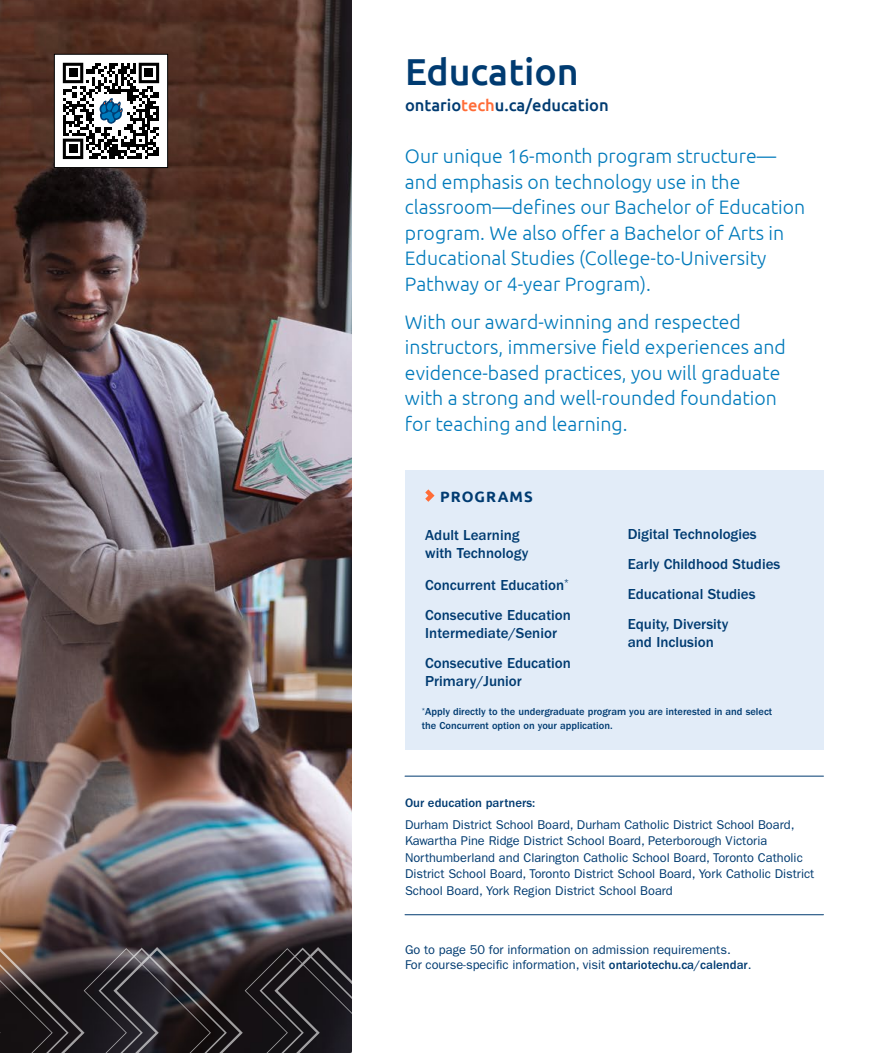
<style>
.page{position:relative;width:891px;height:1053px;background:#fff}
.page>*{position:absolute;margin:0;border:0;box-sizing:border-box;transform-origin:0 0}
.t1{font:500 37.5px "Ubuntu";color:#003b71}
.t2{font:300 19.5px/25.5px "Ubuntu";color:#007abb}
.t3{font:500 16.5px "Ubuntu";color:#003b71}
.t4{font:500 15px/30px "ITC Franklin Gothic Std";color:#003b71}
.t5{font:700 15px "Ubuntu";letter-spacing:.07em;color:#003b71}
.t6{font:12.75px/16.5px "ITC Franklin Gothic Std";color:#003b71}
.t7{font:500 12.75px "ITC Franklin Gothic Std";color:#003b71}
.t8{font:500 10.5px/13.5px "ITC Franklin Gothic Std";color:#003b71}
.s1{color:#ff6c37}
.s2{font-weight:500}
</style>
<div class="page">
<img style="left:0;top:0;width:352px;height:947px">
<div style="left:54px;top:54px;width:114px;height:114px;background:#fff"></div>
<svg style="left:63px;top:63px;width:96px;height:96px"></svg>
<div style="left:54px;top:54px;width:114px;height:114px;border:1px solid #000"></div>
<svg style="left:0;top:947px;width:352px;height:106px;background:#2d282b"></svg>
<div style="left:405px;top:471px;width:419px;height:279px;background:#e2ecf8"></div>
<svg style="left:425px;top:489px;width:10px;height:13px"></svg>
<hr style="left:405px;top:914px;width:419px;height:1px;background:#003b71">
<hr style="left:405px;top:776px;width:419px;height:1px;background:#003b71">
<h1 class="t1" style="left:405px;top:47px;width:175px">Education</h1>
<p class="t3" style="left:405px;top:95px;width:205px">ontario<span class="s1">tech</span>u.ca/education</p>
<p class="t2" style="left:405px;top:143px;width:402px">Our unique 16-month program structure— and emphasis on technology use in the classroom—defines our Bachelor of Education program. We also offer a Bachelor of Arts in Educational Studies (College-to-University Pathway or 4-year Program).</p>
<h2 class="t2" style="left:405px;top:309px;width:382px">With our award-winning and respected instructors, immersive field experiences and evidence-based practices, you will graduate with a strong and well-rounded foundation for teaching and learning.</h2>
<p class="t5" style="left:440px;top:487px;width:94px">PROGRAMS</p>
<p class="t4" style="left:425px;top:526px;width:105px;line-height:18px">Adult Learning with Technology</p>
<p class="t4" style="left:425px;top:570px;width:147px">Concurrent Education<sup>*<br></sup>Consecutive Education</p>
<p class="t4" style="left:425px;top:618px;width:147px">Intermediate/Senior<br>Consecutive Education</p>
<p class="t4" style="left:425px;top:666px;width:98px">Primary/Junior</p>
<p class="t4" style="left:628px;top:519px;width:154px">Digital Technologies<br>Early Childhood Studies<br>Educational Studies<br>Equity, Diversity</p>
<p class="t4" style="left:628px;top:627px;width:88px">and Inclusion</p>
<p class="t8" style="left:422px;top:705px;width:352px"><sup>*</sup>Apply directly to the undergraduate program you are interested in and select the Concurrent option on your application.</p>
<p class="t7" style="left:405px;top:795px;width:132px">Our education partners:</p>
<p class="t6" style="left:405px;top:816px;width:411px">Durham District School Board, Durham Catholic District School Board, Kawartha Pine Ridge District School Board, Peterborough Victoria Northumberland and Clarington Catholic School Board, Toronto Catholic District School Board, Toronto District School Board, York Catholic District School Board, York Region District School Board</p>
<p class="t6" style="left:405px;top:942px;width:348px;line-height:15.3px">Go to page 50 for information on admission requirements.<br>For course-specific information, visit <span class="s2">ontariotechu.ca/calendar</span>.</p>
</div>
